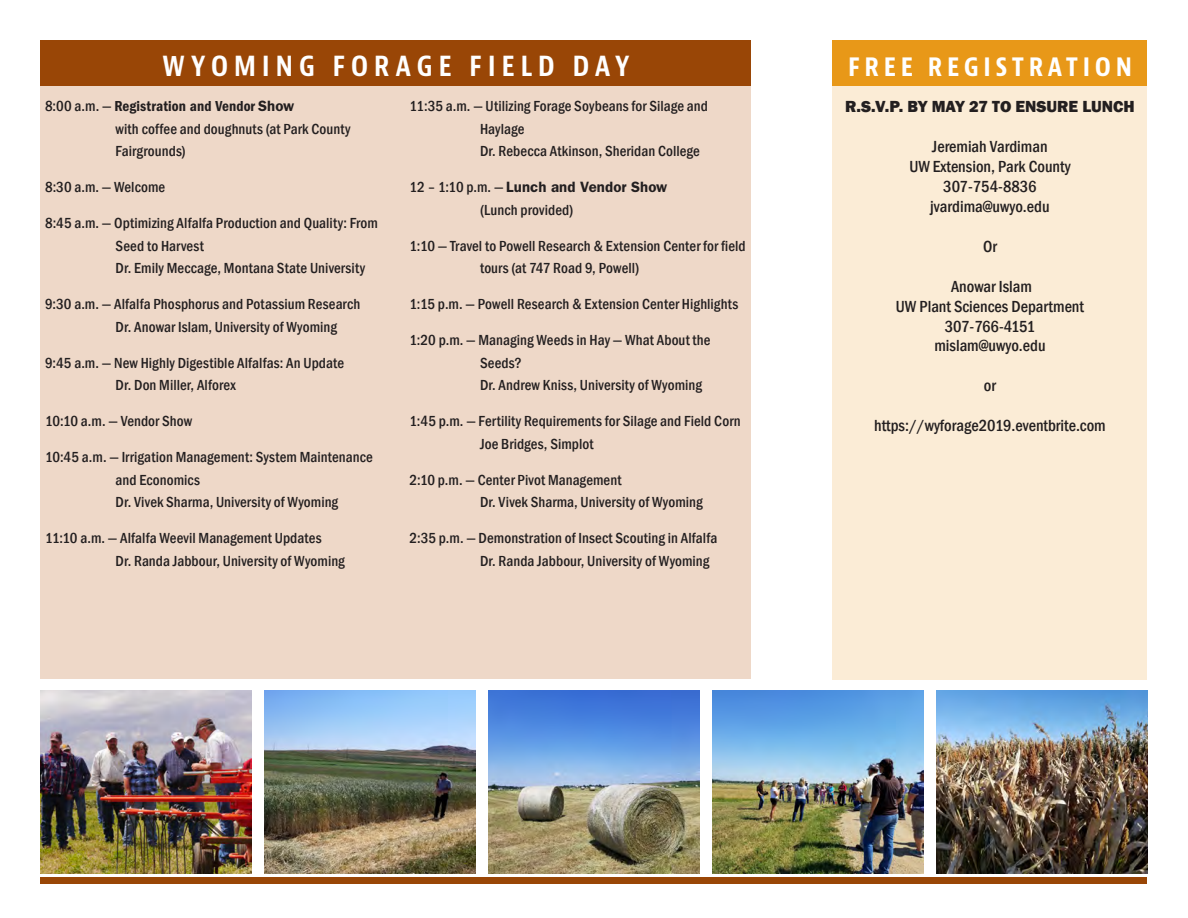
<style>
.page{position:relative;width:1188px;height:918px;background:#fff}
.page>*{position:absolute;margin:0;border:0;box-sizing:border-box;transform-origin:0 0}
.t1{font:700 condensed 27px "Bernino Sans";letter-spacing:.23em;color:#fff}
.t2{font:700 condensed 27px "Bernino Sans";letter-spacing:.17em;color:#fff}
.t3{font:500 condensed 16.5px/19.8px "Franklin Gothic";color:#231f20;text-align:center}
.t4{font:800 16.5px "Franklin Gothic";color:#231f20}
.t5{font:500 condensed 15px/22.5px "Franklin Gothic";letter-spacing:.005em;color:#231f20}
.t6{font:15px "ITC Franklin Gothic Std Dm Cd";letter-spacing:.005em;color:#231f20}
.t7{font:600 15px "ITC Franklin Gothic Std";letter-spacing:.005em;color:#231f20}
.s1{font-family:"Franklin Gothic";font-weight:500;font-stretch:condensed}
.s2{font-family:"ITC Franklin Gothic Std";font-weight:600}
</style>
<div class="page">
<div style="left:832px;top:54px;width:316px;height:625px;background:#fbecd6"></div>
<div style="left:40px;top:46px;width:712px;height:633px;background:#eed8c8"></div>
<img style="left:40px;top:690px;width:211px;height:183px">
<img style="left:265px;top:690px;width:210px;height:183px">
<img style="left:489px;top:690px;width:210px;height:183px">
<img style="left:713px;top:690px;width:210px;height:183px">
<img style="left:937px;top:690px;width:211px;height:183px">
<div style="left:40px;top:40px;width:712px;height:46px;background:#994606"></div>
<div style="left:40px;top:878px;width:1108px;height:6px;background:#994606"></div>
<div style="left:832px;top:40px;width:316px;height:46px;background:#e89818"></div>
<h1 class="t1" style="left:163px;top:49px;width:468px">WYOMING FORAGE FIELD DAY</h1>
<p class="t6" style="left:45px;top:98px;width:251px"><span class="s1">8:00 a.m. —</span> Registration and Vendor <span class="s2">Show</span></p>
<p class="t5" style="left:116px;top:117px;width:237px">with coffee and doughnuts (at Park County<br>Fairgrounds)</p>
<p class="t5" style="left:45px;top:176px;width:122px">8:30 a.m. — Welcome</p>
<p class="t5" style="left:116px;top:212px;width:264px;text-indent:-70px">8:45 a.m. — Optimizing Alfalfa Production and Quality: From<br>Seed to Harvest<br>Dr. Emily Meccage, Montana State University</p>
<p class="t5" style="left:116px;top:293px;width:246px;text-indent:-70px">9:30 a.m. — Alfalfa Phosphorus and Potassium Research<br>Dr. Anowar Islam, University of Wyoming</p>
<p class="t5" style="left:116px;top:351px;width:230px;text-indent:-70px">9:45 a.m. — New Highly Digestible Alfalfas: An Update<br>Dr. Don Miller, Alforex</p>
<p class="t5" style="left:45px;top:410px;width:149px">10:10 a.m. — Vendor Show</p>
<p class="t5" style="left:116px;top:446px;width:259px;text-indent:-70px">10:45 a.m. — Irrigation Management: System Maintenance and Economics<br>Dr. Vivek Sharma, University of Wyoming</p>
<p class="t5" style="left:116px;top:527px;width:231px;text-indent:-70px">11:10 a.m. — Alfalfa Weevil Management Updates<br>Dr. Randa Jabbour, University of Wyoming</p>
<p class="t5" style="left:480px;top:95px;width:229px;text-indent:-71px">11:35 a.m. — Utilizing Forage Soybeans for Silage and<br>Haylage<br>Dr. Rebecca Atkinson, Sheridan College</p>
<p class="t7" style="left:410px;top:178px;width:259px"><span class="s1">12 – 1:10 p.m. —</span> Lunch and Vendor Show</p>
<p class="t5" style="left:480px;top:198px;width:95px">(Lunch provided)</p>
<p class="t5" style="left:480px;top:234px;width:267px;text-indent:-71px">1:10 — Travel to Powell Research &amp; Extension Center for field tours (at 747 Road 9, Powell)</p>
<p class="t5" style="left:410px;top:293px;width:330px">1:15 p.m. — Powell Research &amp; Extension Center Highlights</p>
<p class="t5" style="left:480px;top:329px;width:232px;text-indent:-71px">1:20 p.m. — Managing Weeds in Hay — What About the<br>Seeds?<br>Dr. Andrew Kniss, University of Wyoming</p>
<p class="t5" style="left:480px;top:410px;width:262px;text-indent:-71px">1:45 p.m. — Fertility Requirements for Silage and Field Corn<br>Joe Bridges, Simplot</p>
<p class="t5" style="left:480px;top:468px;width:224px;text-indent:-71px">2:10 p.m. — Center Pivot Management<br>Dr. Vivek Sharma, University of Wyoming</p>
<p class="t5" style="left:480px;top:527px;width:239px;text-indent:-71px">2:35 p.m. — Demonstration of Insect Scouting in Alfalfa<br>Dr. Randa Jabbour, University of Wyoming</p>
<h1 class="t2" style="left:848px;top:49px;width:285px">FREE REGISTRATION</h1>
<p class="t4" style="left:845px;top:96px;width:291px">R.S.V.P. BY MAY 27 TO ENSURE LUNCH</p>
<p class="t3" style="left:909px;top:137px;width:163px">Jeremiah Vardiman<br>UW Extension, Park County<br>307-754-8836 jvardima@uwyo.edu</p>
<p class="t3" style="left:983px;top:236px;width:15px">Or</p>
<p class="t3" style="left:896px;top:276px;width:190px">Anowar Islam<br>UW Plant Sciences Department<br>307-766-4151 mislam@uwyo.edu</p>
<p class="t3" style="left:984px;top:376px;width:14px">or</p>
<p class="t3" style="left:874px;top:416px;width:233px">https://wyforage2019.eventbrite.com</p>
</div>
